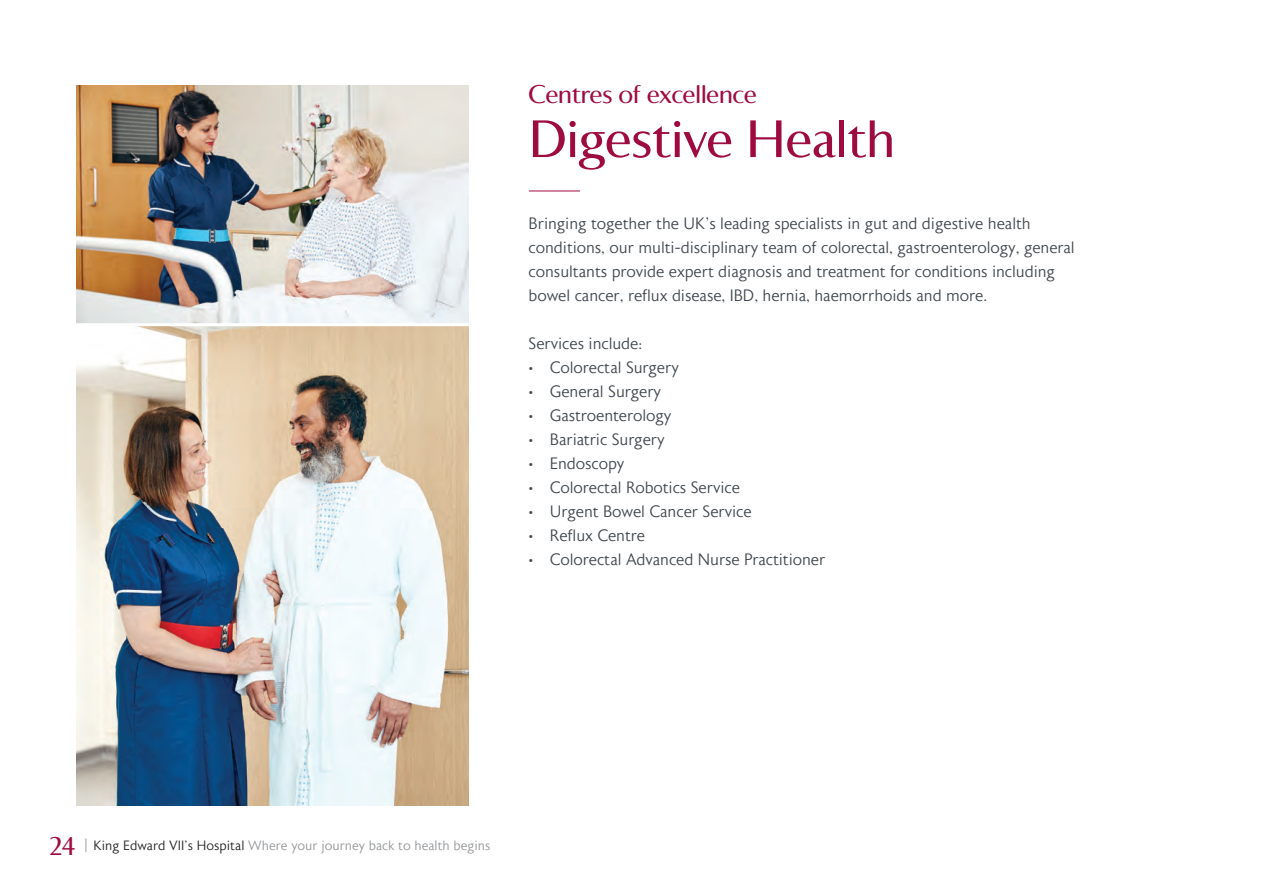
<style>
.page{position:relative;width:1263px;height:893px;background:#fff}
.page>*{position:absolute;margin:0;border:0;box-sizing:border-box;transform-origin:0 0}
.t1{font:52.5px "Agnes Sans";letter-spacing:.005em;color:#9e0b3f}
.t2{font:25.5px "Agnes Sans";color:#9e0b3f}
.t3{font:300 16.5px/24px "Astoria Sans";letter-spacing:-.005em;color:#3f464d}
.t4{font:300 13.5px "Astoria Sans";color:#939598}
.s1{font-weight:200;font-size:18px;color:#8e9299}
.s2{color:#231f20}
</style>
<div class="page">
<img style="left:77px;top:85px;width:392px;height:720px">
<hr style="left:72px;top:323px;width:411px;height:3px;background:#fff">
<hr style="left:529px;top:191px;width:51px;height:1px;background:#9e0b3f">
<h2 class="t2" style="left:529px;top:83px;width:229px">Centres of excellence</h2>
<h1 class="t1" style="left:529px;top:115px;width:368px">Digestive Health</h1>
<p class="t3" style="left:529px;top:212px;width:548px">Bringing together the UK’s leading specialists in gut and digestive health conditions, our multi-disciplinary team of colorectal, gastroenterology, general consultants provide expert diagnosis and treatment for conditions including bowel cancer, reflux disease, IBD, hernia, haemorrhoids and more.</p>
<p class="t3" style="left:529px;top:332px;width:115px">Services include:</p>
<p class="t3" style="left:529px;top:356px;width:152px">• Colorectal Surgery</p>
<p class="t3" style="left:529px;top:380px;width:134px">• General Surgery</p>
<p class="t3" style="left:529px;top:404px;width:144px">• Gastroenterology</p>
<p class="t3" style="left:529px;top:428px;width:138px">• Bariatric Surgery</p>
<p class="t3" style="left:529px;top:452px;width:97px">• Endoscopy</p>
<p class="t3" style="left:529px;top:476px;width:213px">• Colorectal Robotics Service</p>
<p class="t3" style="left:529px;top:500px;width:225px">• Urgent Bowel Cancer Service</p>
<p class="t3" style="left:529px;top:524px;width:118px">• Reflux Centre</p>
<p class="t3" style="left:529px;top:548px;width:298px">• Colorectal Advanced Nurse Practitioner</p>
<h2 class="t2" style="left:50px;top:835px;width:27px">24</h2>
<p class="t4" style="left:85px;top:839px;width:407px"><span class="s1">|</span> <span class="s2">King Edward VII’s Hospital</span> Where your journey back to health begins</p>
</div>
